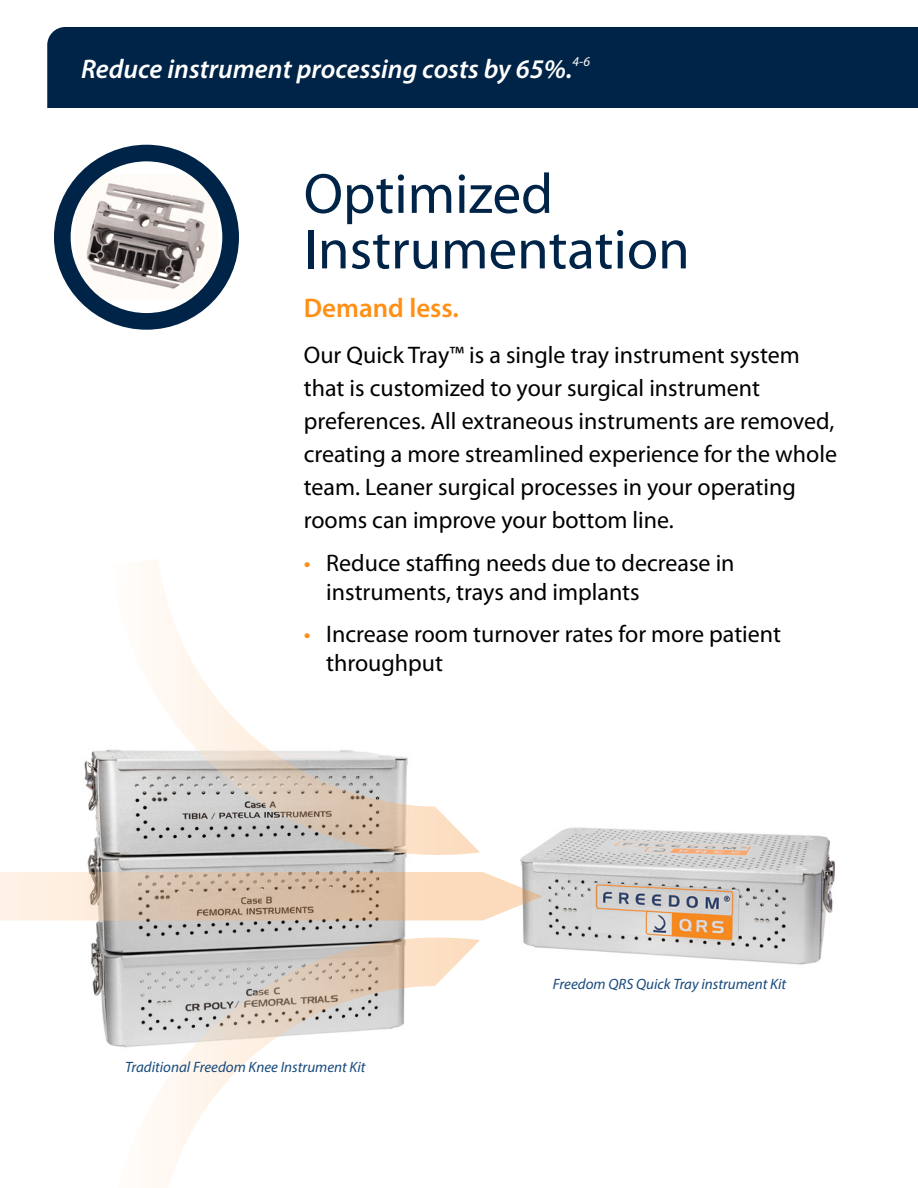
<style>
.page{position:relative;width:918px;height:1188px;background:#fff}
.page>*{position:absolute;margin:0;border:0;box-sizing:border-box;transform-origin:0 0}
.headers{font:57px/55.5px "Myriad Pro";color:#002448}
.numbers{font:italic 600 27px "Myriad Pro";color:#fff}
.lead-ins{font:600 27px "Myriad Pro";color:#ff9015}
.intro_paragraphs{font:24px/33px "Myriad Pro";color:#000}
.intro_paragraphs-2{font:italic 15px "Myriad Pro";color:#174a7c}
.s1{color:#ff9015}
</style>
<div class="page">
<img style="left:72px;top:749px;width:353px;height:296px">
<img style="left:520px;top:827px;width:315px;height:138px">
<img style="left:75px;top:175px;width:143px;height:125px">
<div style="left:54px;top:145px;width:185px;height:185px;border:17px solid #002448;border-radius:50%"></div>
<div style="left:47px;top:27px;width:871px;height:81px;background:#002448"></div>
<svg style="left:0;top:872px;width:542px;height:48px"></svg>
<svg style="left:110px;top:559px;width:370px;height:316px"></svg>
<svg style="left:110px;top:938px;width:370px;height:250px"></svg>
<p class="numbers" style="left:81px;top:51px;width:511px">Reduce instrument processing costs by 65%.<sup>4-6</sup></p>
<p class="headers" style="left:304px;top:165px;width:388px">Optimized<br>Instrumentation</p>
<p class="lead-ins" style="left:304px;top:291px;width:157px">Demand less.</p>
<p class="intro_paragraphs" style="left:304px;top:339px;width:535px">Our Quick Tray™ is a single tray instrument system that is customized to your surgical instrument preferences. All extraneous instruments are removed, creating a more streamlined experience for the whole team. Leaner surgical processes in your operating rooms can improve your bottom line.</p>
<p class="intro_paragraphs" style="left:326px;top:548px;width:410px;line-height:28.8px;text-indent:-22px"><span class="s1">•</span> Reduce staffing needs due to decrease in instruments, trays and implants</p>
<p class="intro_paragraphs" style="left:326px;top:619px;width:456px;line-height:28.8px;text-indent:-22px"><span class="s1">•</span> Increase room turnover rates for more patient throughput</p>
<p class="intro_paragraphs-2" style="left:125px;top:1057px;width:242px">Traditional Freedom Knee Instrument Kit</p>
<p class="intro_paragraphs-2" style="left:553px;top:975px;width:235px">Freedom QRS Quick Tray instrument Kit</p>
</div>
